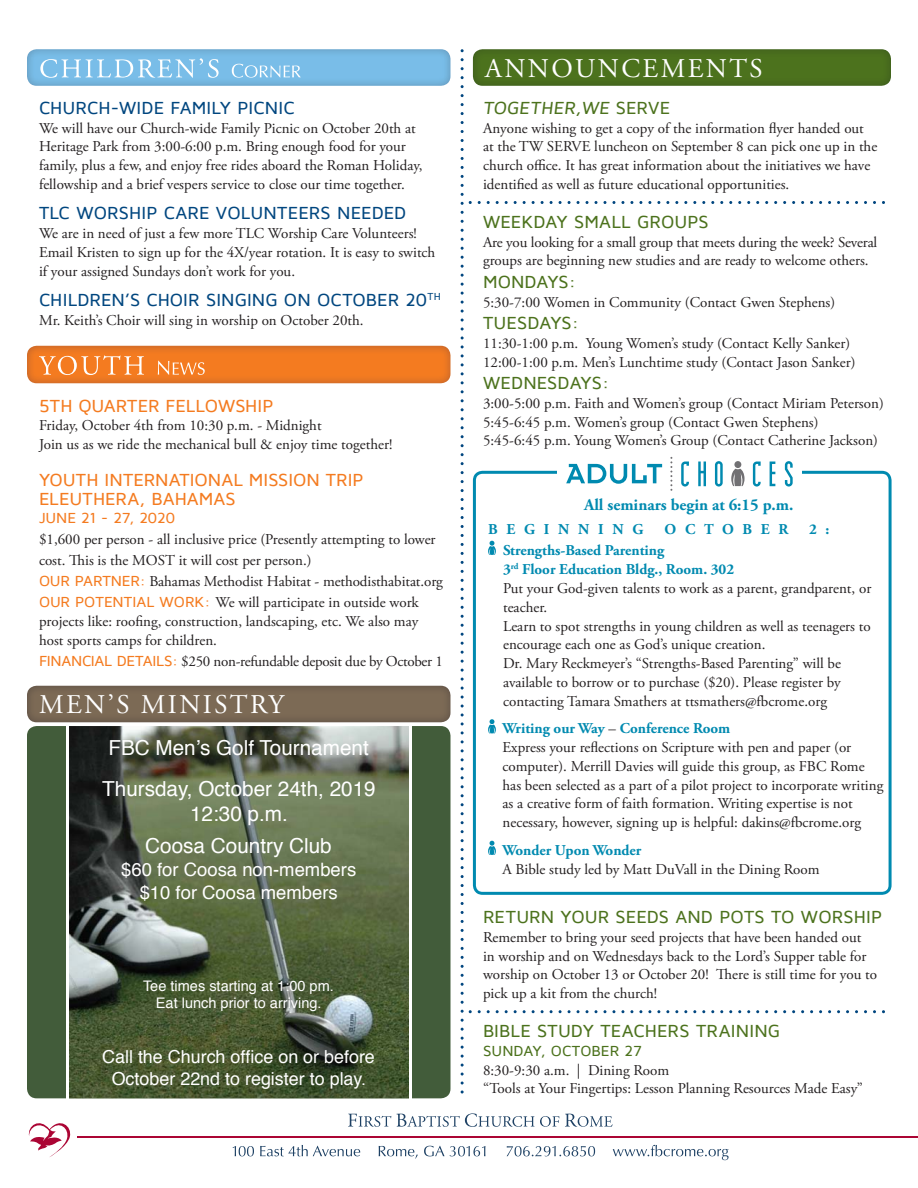
<style>
.page{position:relative;width:918px;height:1188px;background:#fff}
.page>*{position:absolute;margin:0;border:0;box-sizing:border-box;transform-origin:0 0}
.t1{font:27px "Adobe Garamond Pro";letter-spacing:.09em;color:#fff}
.t2{font:20.7px/41.4px "Helvetica";color:#fff}
.t3{font:18.45px/22.4px "Helvetica";color:#fff;text-align:center}
.t4{font:500 18px "Maven Pro";letter-spacing:.005em;color:#4c721d}
.t5{font:500 18px "Maven Pro";letter-spacing:.005em;color:#00467f}
.t6{font:500 18px/19.5px "Maven Pro";color:#f47b20}
.t7{font:17.85px/21.3px "Helvetica";color:#fff;text-align:center}
.t8{font:700 16.5px "Adobe Garamond Pro";color:#008ab0}
.t9{font:15px/18.8px "Adobe Garamond Pro";color:#231f20}
.t10{font:15px "Adobe Garamond Pro";letter-spacing:-.02em;color:#231f20}
.t11{font:500 15px "Maven Pro";color:#4c721d}
.t12{font:700 15px "Adobe Garamond Pro";letter-spacing:.585em;color:#008ab0}
.t13{font:700 15px "Adobe Garamond Pro";color:#008ab0}
.t14{font:500 15px "Maven Pro";letter-spacing:-.015em;color:#f47b20}
.t15{font:700 15px "Adobe Garamond Pro";letter-spacing:.55em;color:#008ab0}
.t16{font:14.55px/17.4px "Helvetica";color:#fff;text-align:center}
.s1{font-family:"Maven Pro";font-weight:500;color:#f47b20}
.s2{font-weight:700;color:#008ab0}
</style>
<div class="page">
<svg style="left:233px;top:1145px;width:496px;height:15px"></svg>
<svg style="left:28px;top:1123px;width:43px;height:34px"></svg>
<svg style="left:348px;top:1113px;width:265px;height:14px"></svg>
<hr style="left:77px;top:1136px;width:841px;height:2px;background:#ab0534">
<img style="left:27px;top:686px;width:424px;height:36px;border-radius:10px">
<img style="left:27px;top:49px;width:424px;height:37px">
<svg style="left:40px;top:58px;width:261px;height:20px;background:#91c8ec"></svg>
<img style="left:27px;top:346px;width:424px;height:37px;border-radius:10px">
<svg style="left:39px;top:355px;width:166px;height:20px;background:#f59246"></svg>
<svg style="left:461px;top:49px;width:424px;height:1045px"></svg>
<div style="left:27px;top:726px;width:424px;height:372px;background:#425c3a;border-radius:10px"></div>
<img style="left:69px;top:726px;width:340px;height:372px">
<hr style="left:66px;top:724px;width:3px;height:377px;background:#fff">
<hr style="left:409px;top:724px;width:3px;height:377px;background:#fff">
<p class="t5" style="left:39px;top:97px;width:257px">CHURCH-WIDE FAMILY PICNIC</p>
<p class="t9" style="left:39px;top:120px;width:385px">We will have our Church-wide Family Picnic on October 20th at Heritage Park from 3:00-6:00 p.m. Bring enough food for your family, plus a few, and enjoy free rides aboard the Roman Holiday, fellowship and a brief vespers service to close our time together.</p>
<p class="t5" style="left:39px;top:202px;width:369px">TLC WORSHIP CARE VOLUNTEERS NEEDED</p>
<p class="t9" style="left:39px;top:225px;width:398px">We are in need of just a few more TLC Worship Care Volunteers!<br>Email Kristen to sign up for the 4X/year rotation. It is easy to switch if your assigned Sundays don’t work for you.</p>
<p class="t5" style="left:39px;top:289px;width:403px">CHILDREN’S CHOIR SINGING ON OCTOBER 20<sup>TH</sup></p>
<p class="t9" style="left:39px;top:312px;width:326px">Mr. Keith’s Choir will sing in worship on October 20th.</p>
<p class="t6" style="left:39px;top:395px;width:236px">5TH QUARTER FELLOWSHIP</p>
<p class="t9" style="left:39px;top:418px;width:355px">Friday, October 4th from 10:30 p.m. - Midnight<br>Join us as we ride the mechanical bull &amp; enjoy time together!</p>
<p class="t6" style="left:39px;top:469px;width:326px">YOUTH INTERNATIONAL MISSION TRIP<br>ELEUTHERA, BAHAMAS</p>
<p class="t14" style="left:39px;top:509px;width:138px">JUNE 21 - 27, 2020</p>
<p class="t9" style="left:39px;top:530px;width:406px;line-height:21px">$1,600 per person - all inclusive price (Presently attempting to lower cost. This is the MOST it will cost per person.)<br><span class="s1">OUR PARTNER:</span> Bahamas Methodist Habitat - methodisthabitat.org <span class="s1">OUR POTENTIAL WORK:</span> We will participate in outside work</p>
<p class="t9" style="left:39px;top:613px;width:381px;line-height:19.5px">projects like: roofing, construction, landscaping, etc. We also may host sports camps for children.</p>
<p class="t10" style="left:39px;top:656px;width:405px"><span class="s1">FINANCIAL DETAILS:</span> $250 non-refundable deposit due by October 1</p>
<h1 class="t1" style="left:39px;top:694px;width:246px">MEN’S MINISTRY</h1>
<h2 class="t2" style="left:102px;top:729px;width:275px">FBC Men’s Golf Tournament<br>Thursday, October 24th, 2019</h2>
<h2 class="t2" style="left:145px;top:799px;width:188px;line-height:32.4px;text-align:center">12:30 p.m.<br>Coosa Country Club</h2>
<p class="t3" style="left:121px;top:860px;width:237px">$60 for Coosa non-members $10 for Coosa members</p>
<p class="t16" style="left:143px;top:978px;width:192px">Tee times starting at 1:00 pm.<br>Eat lunch prior to arriving.</p>
<p class="t7" style="left:102px;top:1048px;width:274px">Call the Church office on or before<br>October 22nd to register to play.</p>
<h1 class="t1" style="left:485px;top:58px;width:279px">ANNOUNCEMENTS</h1>
<p class="t4" style="left:483px;top:97px;width:189px">TOGETHER,WE SERVE</p>
<p class="t9" style="left:483px;top:120px;width:396px">Anyone wishing to get a copy of the information flyer handed out at the TW SERVE luncheon on September 8 can pick one up in the church office. It has great information about the initiatives we have identified as well as future educational opportunities.</p>
<p class="t4" style="left:483px;top:211px;width:227px">WEEKDAY SMALL GROUPS</p>
<p class="t9" style="left:483px;top:234px;width:396px">Are you looking for a small group that meets during the week? Several groups are beginning new studies and are ready to welcome others.</p>
<p class="t4" style="left:483px;top:271px;width:94px">MONDAYS:</p>
<p class="t9" style="left:483px;top:294px;width:354px">5:30-7:00 Women in Community (Contact Gwen Stephens)</p>
<p class="t4" style="left:483px;top:312px;width:97px">TUESDAYS:</p>
<p class="t9" style="left:483px;top:335px;width:374px">11:30-1:00 p.m. Young Women’s study (Contact Kelly Sanker)<br>12:00-1:00 p.m. Men’s Lunchtime study (Contact Jason Sanker)</p>
<p class="t4" style="left:483px;top:372px;width:128px">WEDNESDAYS:</p>
<p class="t9" style="left:483px;top:395px;width:402px">3:00-5:00 p.m. Faith and Women’s group (Contact Miriam Peterson)<br>5:45-6:45 p.m. Women’s group (Contact Gwen Stephens)<br>5:45-6:45 p.m. Young Women’s Group (Contact Catherine Jackson)</p>
<p class="t8" style="left:584px;top:498px;width:211px">All seminars begin at 6:15 p.m.</p>
<p class="t12" style="left:488px;top:523px;width:157px">BEGINNING</p>
<p class="t12" style="left:664px;top:523px;width:126px">OCTOBER</p>
<p class="t15" style="left:809px;top:523px;width:22px">2 :</p>
<p class="t9" style="left:503px;top:542px;width:370px"><span class="s2">Strengths-Based Parenting<br>3</span><sup>rd</sup> <span class="s2">Floor Education Bldg., Room. 302<br></span>Put your God-given talents to work as a parent, grandparent, or teacher.<br>Learn to spot strengths in young children as well as teenagers to encourage each one as God’s unique creation.<br>Dr. Mary Reckmeyer’s “Strengths-Based Parenting” will be available to borrow or to purchase ($20). Please register by contacting Tamara Smathers at ttsmathers@fbcrome.org</p>
<p class="t9" style="left:503px;top:721px;width:382px"><span class="s2">Writing our Way</span> – <span class="s2">Conference Room<br></span>Express your reflections on Scripture with pen and paper (or computer). Merrill Davies will guide this group, as FBC Rome has been selected as a part of a pilot project to incorporate writing as a creative form of faith formation. Writing expertise is not necessary, however, signing up is helpful: dakins@fbcrome.org</p>
<p class="t13" style="left:503px;top:844px;width:140px">Wonder Upon Wonder</p>
<p class="t9" style="left:503px;top:861px;width:319px">A Bible study led by Matt DuVall in the Dining Room</p>
<p class="t4" style="left:483px;top:906px;width:400px">RETURN YOUR SEEDS AND POTS TO WORSHIP</p>
<p class="t9" style="left:483px;top:929px;width:396px">Remember to bring your seed projects that have been handed out<br>in worship and on Wednesdays back to the Lord’s Supper table for worship on October 13 or October 20! There is still time for you to pick up a kit from the church!</p>
<p class="t4" style="left:483px;top:1020px;width:298px">BIBLE STUDY TEACHERS TRAINING</p>
<p class="t11" style="left:483px;top:1041px;width:160px">SUNDAY, OCTOBER 27</p>
<p class="t9" style="left:483px;top:1062px;width:381px">8:30-9:30 a.m. | Dining Room<br>“Tools at Your Fingertips: Lesson Planning Resources Made Easy”</p>
</div>
